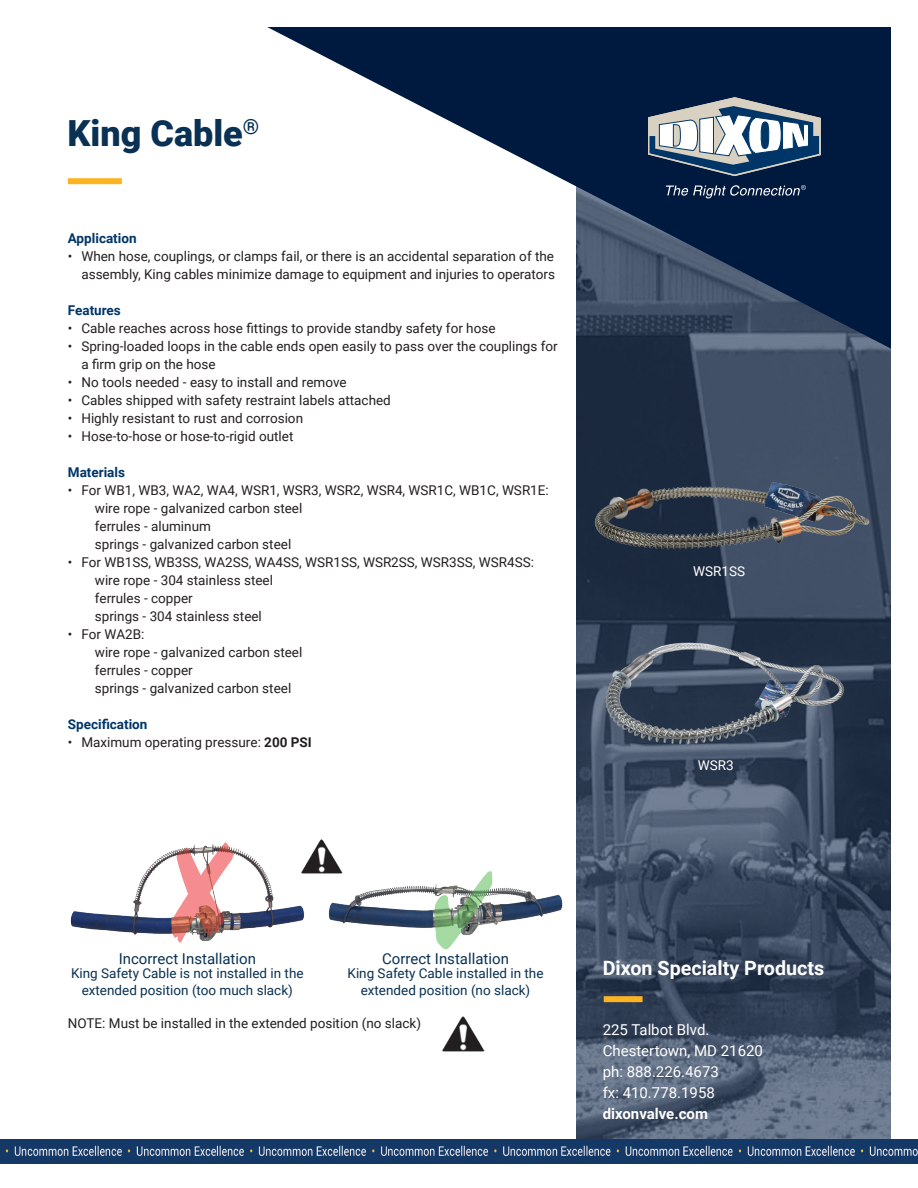
<style>
.page{position:relative;width:918px;height:1188px;background:#fff}
.page>*{position:absolute;margin:0;border:0;box-sizing:border-box;transform-origin:0 0}
.t1{font:900 36px "Roboto";color:#093153}
.t2{font:700 19.8px "Roboto";color:#fff}
.t3{font:15px "Roboto";color:#fff}
._2020_Product_Sub-heading{font:15px "Roboto";color:#093153}
.t4{font:700 15px "Roboto";color:#fff}
.text_-_left{font:13.5px/18px "Roboto";color:#231f20}
._2020_Body_Text_Header{font:13.5px/18px "Roboto";color:#231f20;text-align:right}
._2020_Table_Body_Text_-_Center{font:13.5px "Roboto";color:#093153}
._2020_Body_Text_Header-2{font:700 13.5px "Roboto";color:#003667}
.t5{font:13.5px "Roboto";color:#fff}
.s1{font-weight:700}
</style>
<div class="page">
<svg style="left:576px;top:349px;width:315px;height:791px;background:#3c4a60"></svg>
<svg style="left:267px;top:27px;width:624px;height:322px"></svg>
<div style="left:68px;top:178px;width:54px;height:6px;background:#fcb423"></div>
<div style="left:604px;top:996px;width:39px;height:6px;background:#fcb423"></div>
<svg style="left:648px;top:97px;width:173px;height:79px"></svg>
<svg style="left:666px;top:185px;width:140px;height:13px;background:#384b69"></svg>
<img style="left:0;top:1140px;width:507px;height:24px">
<img style="left:507px;top:1140px;width:411px;height:24px">
<img style="left:442px;top:1016px;width:43px;height:36px">
<img style="left:307px;top:839px;width:32px;height:35px">
<img style="left:326px;top:867px;width:237px;height:83px">
<img style="left:70px;top:842px;width:237px;height:101px">
<img style="left:593px;top:477px;width:280px;height:77px">
<img style="left:604px;top:639px;width:242px;height:108px">
<p class="t1" style="left:68px;top:108px;width:193px">King Cable<sup>®</sup></p>
<p class="_2020_Body_Text_Header-2" style="left:68px;top:229px;width:70px">Application</p>
<p class="_2020_Body_Text_Header" style="left:68px;top:247px;width:489px">• When hose, couplings, or clamps fail, or there is an accidental separation of the assembly, King cables minimize damage to equipment and injuries to operators</p>
<p class="_2020_Body_Text_Header-2" style="left:68px;top:301px;width:54px">Features</p>
<p class="text_-_left" style="left:68px;top:319px;width:429px">• Cable reaches across hose fittings to provide standby safety for hose</p>
<p class="text_-_left" style="left:81px;top:337px;width:478px;text-indent:-14px">• Spring-loaded loops in the cable ends open easily to pass over the couplings for a firm grip on the hose</p>
<p class="text_-_left" style="left:68px;top:373px;width:280px">• No tools needed - easy to install and remove</p>
<p class="text_-_left" style="left:68px;top:391px;width:325px">• Cables shipped with safety restraint labels attached</p>
<p class="text_-_left" style="left:68px;top:409px;width:237px">• Highly resistant to rust and corrosion</p>
<p class="text_-_left" style="left:68px;top:427px;width:227px">• Hose-to-hose or hose-to-rigid outlet</p>
<p class="_2020_Body_Text_Header-2" style="left:68px;top:463px;width:59px">Materials</p>
<p class="text_-_left" style="left:68px;top:481px;width:482px">• For WB1, WB3, WA2, WA4, WSR1, WSR3, WSR2, WSR4, WSR1C, WB1C, WSR1E:</p>
<p class="text_-_left" style="left:95px;top:499px;width:209px">wire rope - galvanized carbon steel</p>
<p class="text_-_left" style="left:95px;top:517px;width:118px">ferrules - aluminum</p>
<p class="text_-_left" style="left:95px;top:535px;width:198px">springs - galvanized carbon steel</p>
<p class="text_-_left" style="left:68px;top:553px;width:468px">• For WB1SS, WB3SS, WA2SS, WA4SS, WSR1SS, WSR2SS, WSR3SS, WSR4SS:</p>
<p class="text_-_left" style="left:95px;top:571px;width:180px">wire rope - 304 stainless steel</p>
<p class="text_-_left" style="left:95px;top:589px;width:99px">ferrules - copper</p>
<p class="text_-_left" style="left:95px;top:607px;width:169px">springs - 304 stainless steel</p>
<p class="text_-_left" style="left:68px;top:625px;width:78px">• For WA2B:</p>
<p class="text_-_left" style="left:95px;top:643px;width:209px">wire rope - galvanized carbon steel</p>
<p class="text_-_left" style="left:95px;top:661px;width:99px">ferrules - copper</p>
<p class="text_-_left" style="left:95px;top:679px;width:198px">springs - galvanized carbon steel</p>
<p class="_2020_Body_Text_Header-2" style="left:68px;top:715px;width:81px">Specification</p>
<p class="text_-_left" style="left:68px;top:733px;width:245px">• Maximum operating pressure: <span class="s1">200 PSI</span></p>
<p class="t5" style="left:693px;top:562px;width:53px">WSR1SS</p>
<p class="t5" style="left:698px;top:756px;width:37px">WSR3</p>
<p class="_2020_Product_Sub-heading" style="left:119px;top:949px;width:139px">Incorrect Installation</p>
<p class="_2020_Table_Body_Text_-_Center" style="left:71px;top:964px;width:234px">King Safety Cable is not installed in the</p>
<p class="_2020_Table_Body_Text_-_Center" style="left:82px;top:980px;width:213px">extended position (too much slack)</p>
<p class="_2020_Product_Sub-heading" style="left:382px;top:949px;width:128px">Correct Installation</p>
<p class="_2020_Table_Body_Text_-_Center" style="left:348px;top:964px;width:198px">King Safety Cable installed in the</p>
<p class="_2020_Table_Body_Text_-_Center" style="left:361px;top:980px;width:171px">extended position (no slack)</p>
<p class="_2020_Body_Text_Header" style="left:68px;top:1014px;width:355px">NOTE: Must be installed in the extended position (no slack)</p>
<p class="t2" style="left:603px;top:954px;width:223px">Dixon Specialty Products</p>
<p class="t3" style="left:603px;top:1019px;width:108px">225 Talbot Blvd.</p>
<p class="t3" style="left:603px;top:1040px;width:162px">Chestertown, MD 21620</p>
<p class="t3" style="left:603px;top:1061px;width:118px">ph: 888.226.4673</p>
<p class="t3" style="left:603px;top:1082px;width:114px">fx: 410.778.1958</p>
<p class="t4" style="left:603px;top:1103px;width:107px">dixonvalve.com</p>
</div>
